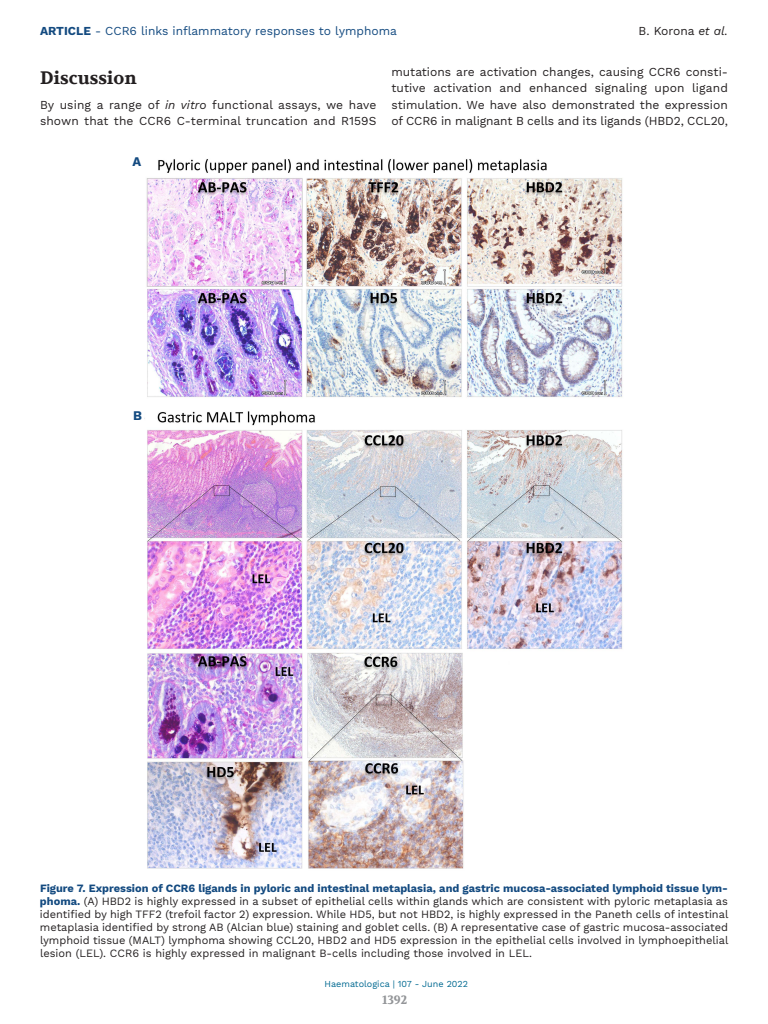
<style>
.page{position:relative;width:768px;height:1024px;background:#fff}
.page>*{position:absolute;margin:0;border:0;box-sizing:border-box;transform-origin:0 0}
.t1{font:700 18px "Volkhov";color:#231f20}
.t2{font:700 13px "Work Sans";color:#134a80}
.t3{font:12px/16.5px "Work Sans";letter-spacing:.005em;color:#231f20}
.t4{font:12px "Work Sans";color:#134a80}
.t5{font:700 12px "Volkhov";color:#939598}
.t6{font:11px/13px "Work Sans";color:#231f20;text-align:justify}
.t7{font:9px "Work Sans";color:#006991}
.s1{font-weight:700}
.s2{font-style:italic}
.s3{font-weight:700;color:#134a80}
</style>
<div class="page">
<img style="left:144px;top:159px;width:479px;height:710px">
<p class="t4" style="left:40px;top:24px;width:359px"><span class="s1">ARTICLE</span> - CCR6 links inflammatory responses to lymphoma</p>
<p class="t3" style="left:639px;top:23px;width:91px">B. Korona <span class="s2">et al.</span></p>
<h1 class="t1" style="left:40px;top:66px;width:98px">Discussion</h1>
<p class="t3" style="left:40px;top:96px;width:338px">By using a range of <span class="s2">in vitro</span> functional assays, we have shown that the CCR6 C-terminal truncation and R159S</p>
<p class="t2" style="left:132px;top:154px;width:10px">A</p>
<p class="t3" style="left:391px;top:63px;width:338px;text-align:justify">mutations are activation changes, causing CCR6 consti&shy;tutive activation and enhanced signaling upon ligand stimulation. We have also demonstrated the expression of CCR6 in malignant B cells and its ligands (HBD2, CCL20,</p>
<p class="t2" style="left:133px;top:408px;width:10px">B</p>
<p class="t6" style="left:40px;top:882px;width:690px"><span class="s3">Figure 7. Expression of CCR6 ligands in pyloric and intestinal metaplasia, and gastric mucosa-associated lymphoid tissue lym&shy;phoma.</span> (A) HBD2 is highly expressed in a subset of epithelial cells within glands which are consistent with pyloric metaplasia as identified by high TFF2 (trefoil factor 2) expression. While HD5, but not HBD2, is highly expressed in the Paneth cells of intestinal metaplasia identified by strong AB (Alcian blue) staining and goblet cells. (B) A representative case of gastric mucosa-associated lymphoid tissue (MALT) lymphoma showing CCL20, HBD2 and HD5 expression in the epithelial cells involved in lymphoepithelial lesion (LEL). CCR6 is highly expressed in malignant B-cells including those involved in LEL.</p>
<p class="t7" style="left:325px;top:978px;width:145px">Haematologica | 107 - June 2022</p>
<p class="t5" style="left:382px;top:992px;width:27px">1392</p>
</div>
